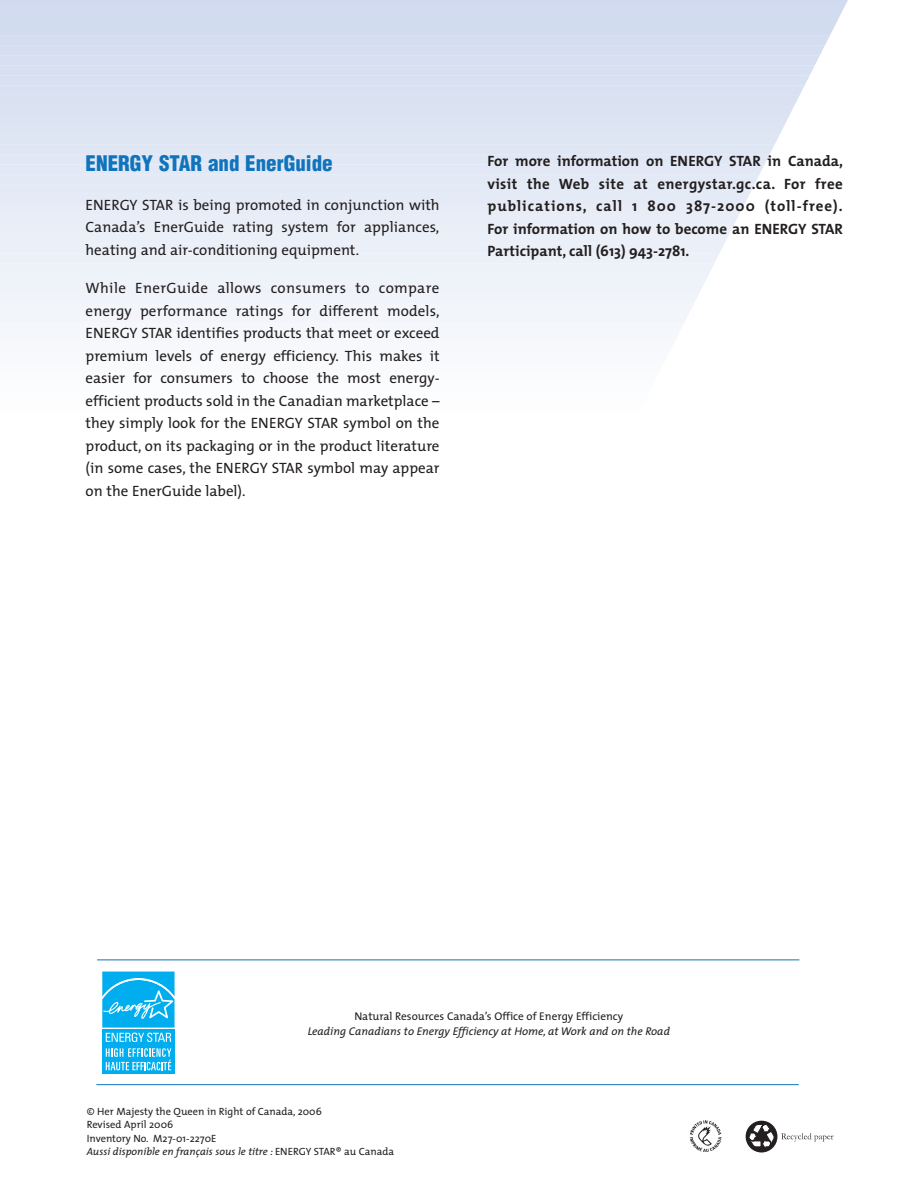
<style>
.page{position:relative;width:918px;height:1188px;background:#fff}
.page>*{position:absolute;margin:0;border:0;box-sizing:border-box;transform-origin:0 0}
.t1{font:900 condensed 21px "Helvetica";color:#1074bc}
.t2{font:15px/22.5px "The Mix";color:#231f20;text-align:justify}
.t3{font:700 15px/22.5px "The Mix";color:#231f20;text-align:justify}
.t4{font:italic 11.25px "The Mix";color:#231f20}
.t5{font:11.25px "The Mix";color:#231f20}
.t6{font:10.5px/13.5px "The Mix";color:#231f20}
.s1{font-style:italic}
</style>
<div class="page">
<div style="left:0;top:0;width:883px;height:8px;background:#d1dbef"></div>
<div style="left:0;top:4px;width:883px;height:14px;background:#d2dbef"></div>
<div style="left:0;top:14px;width:883px;height:14px;background:#d2dcef"></div>
<div style="left:0;top:24px;width:883px;height:14px;background:#d3dcef"></div>
<div style="left:0;top:34px;width:883px;height:14px;background:#d5def0"></div>
<div style="left:0;top:43px;width:883px;height:15px;background:#d6dff1"></div>
<div style="left:0;top:53px;width:883px;height:15px;background:#d7dff1"></div>
<div style="left:0;top:63px;width:883px;height:15px;background:#d8e1f1"></div>
<div style="left:0;top:73px;width:883px;height:14px;background:#d9e1f1"></div>
<div style="left:0;top:83px;width:883px;height:14px;background:#d9e2f2"></div>
<div style="left:0;top:93px;width:883px;height:14px;background:#dae2f2"></div>
<div style="left:0;top:103px;width:883px;height:14px;background:#dbe3f3"></div>
<div style="left:0;top:113px;width:883px;height:14px;background:#dce4f3"></div>
<div style="left:0;top:123px;width:883px;height:14px;background:#dde5f3"></div>
<div style="left:0;top:133px;width:883px;height:14px;background:#dee6f4"></div>
<div style="left:0;top:142px;width:883px;height:15px;background:#dfe6f4"></div>
<div style="left:0;top:152px;width:883px;height:15px;background:#e1e8f5"></div>
<div style="left:0;top:162px;width:883px;height:15px;background:#e2e8f5"></div>
<div style="left:0;top:172px;width:883px;height:14px;background:#e3e9f5"></div>
<div style="left:0;top:182px;width:883px;height:14px;background:#e4ebf6"></div>
<div style="left:0;top:192px;width:883px;height:14px;background:#e5ebf6"></div>
<div style="left:0;top:202px;width:883px;height:14px;background:#e7ecf7"></div>
<div style="left:0;top:212px;width:883px;height:14px;background:#e8edf7"></div>
<div style="left:0;top:222px;width:883px;height:14px;background:#e9eef7"></div>
<div style="left:0;top:231px;width:883px;height:15px;background:#eaeff8"></div>
<div style="left:0;top:241px;width:883px;height:15px;background:#ebeff8"></div>
<div style="left:0;top:251px;width:883px;height:15px;background:#ecf1f9"></div>
<div style="left:0;top:261px;width:883px;height:15px;background:#edf1f8"></div>
<div style="left:0;top:271px;width:883px;height:14px;background:#eef2f9"></div>
<div style="left:0;top:281px;width:883px;height:14px;background:#eff2f9"></div>
<div style="left:0;top:291px;width:883px;height:14px;background:#f0f4fa"></div>
<div style="left:0;top:301px;width:883px;height:14px;background:#f2f5fa"></div>
<div style="left:0;top:311px;width:883px;height:14px;background:#f3f5fa"></div>
<div style="left:0;top:321px;width:883px;height:14px;background:#f4f7fb"></div>
<div style="left:0;top:330px;width:883px;height:15px;background:#f5f7fb"></div>
<div style="left:0;top:340px;width:883px;height:15px;background:#f6f8fc"></div>
<div style="left:0;top:350px;width:883px;height:15px;background:#f7f9fc"></div>
<div style="left:0;top:360px;width:883px;height:15px;background:#f9fafc"></div>
<div style="left:0;top:370px;width:883px;height:14px;background:#fafbfd"></div>
<div style="left:0;top:380px;width:883px;height:14px;background:#fbfcfd"></div>
<svg style="left:682px;top:0;width:175px;height:330px;fill:#fff"></svg>
<svg style="left:690px;top:1120px;width:32px;height:32px"></svg>
<div style="left:746px;top:1121px;width:31px;height:32px;background:#231f20;border-radius:50%"></div>
<svg style="left:748px;top:1123px;width:27px;height:27px"></svg>
<svg style="left:781px;top:1133px;width:53px;height:9px"></svg>
<div style="left:101px;top:970px;width:75px;height:105px;background:#89d9f7"></div>
<div style="left:102px;top:1029px;width:73px;height:45px;background:#00aeef"></div>
<svg style="left:102px;top:972px;width:73px;height:70px;background:#2dbcf1"></svg>
<svg style="left:106px;top:1048px;width:65px;height:22px"></svg>
<hr style="left:97px;top:960px;width:702px;height:1px;background:#1074bc">
<hr style="left:96px;top:1084px;width:703px;height:1px;background:#1074bc">
<div style="left:857px;top:0;width:61px;height:810px;background:#fff"></div>
<h1 class="t1" style="left:86px;top:151px;width:249px">ENERGY STAR and EnerGuide</h1>
<p class="t2" style="left:86px;top:195px;width:356px">ENERGY STAR is being promoted in conjunction with Canada’s EnerGuide rating system for appliances, heating and air-conditioning equipment.</p>
<p class="t2" style="left:86px;top:279px;width:356px">While EnerGuide allows consumers to compare energy performance ratings for different models, ENERGY STAR identifies products that meet or exceed premium levels of energy efficiency. This makes it easier for consumers to choose the most energy&shy;efficient products sold in the Canadian marketplace – they simply look for the ENERGY STAR symbol on the product, on its packaging or in the product literature (in some cases, the ENERGY STAR symbol may appear on the EnerGuide label).</p>
<p class="t3" style="left:488px;top:152px;width:357px">For more information on ENERGY STAR in Canada, visit the Web site at energystar.gc.ca. For free publications, call 1 800 387-2000 (toll-free).<br>For information on how to become an ENERGY STAR Participant, call (613) 943-2781.</p>
<p class="t5" style="left:354px;top:1013px;width:270px">Natural Resources Canada’s Office of Energy Efficiency</p>
<p class="t4" style="left:308px;top:1028px;width:364px">Leading Canadians to Energy Efficiency at Home, at Work and on the Road</p>
<p class="t6" style="left:87px;top:1106px;width:309px">© Her Majesty the Queen in Right of Canada, 2006<br>Revised April 2006<br>Inventory No. M27-01-2270E<br><span class="s1">Aussi disponible en français sous le titre :</span> ENERGY STAR® au Canada</p>
</div>
